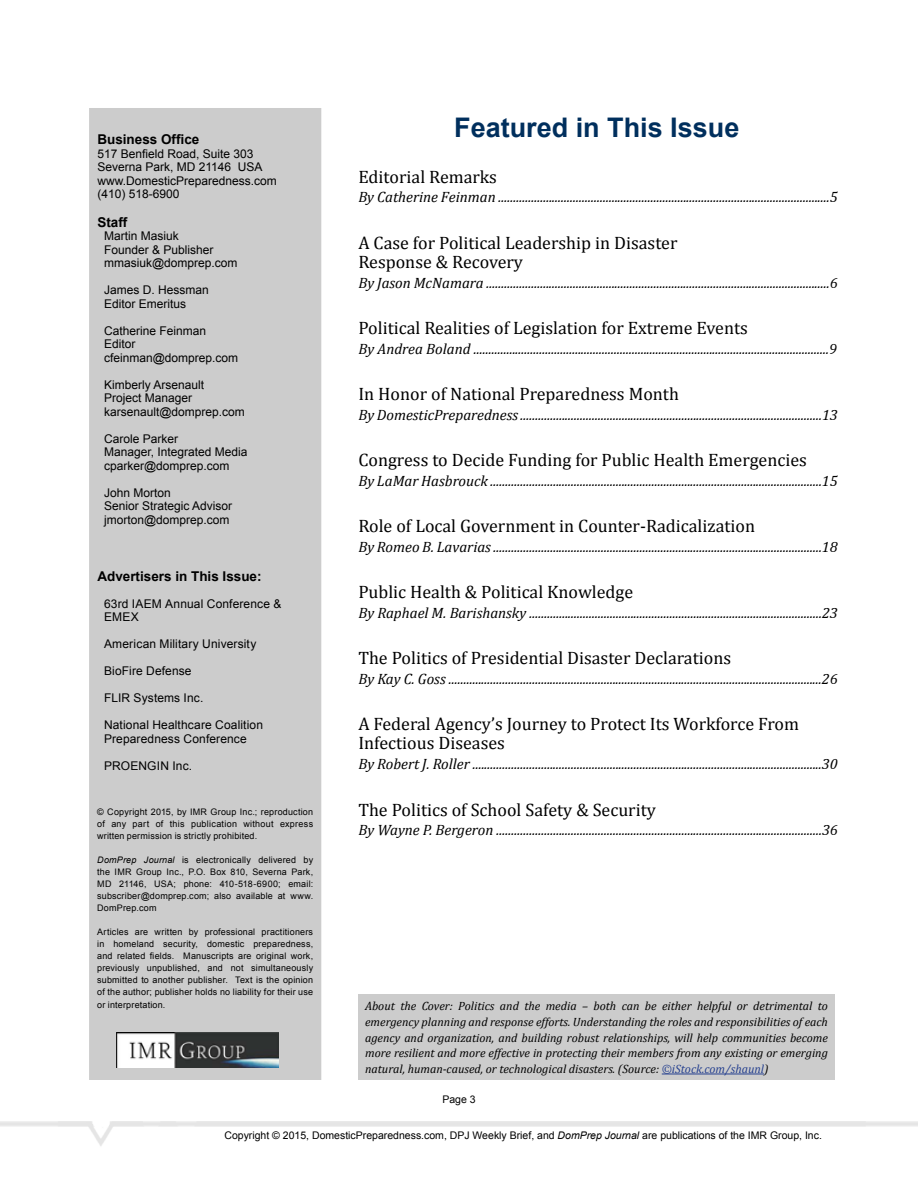
<style>
.page{position:relative;width:918px;height:1188px;background:#fff}
.page>*{position:absolute;margin:0;border:0;box-sizing:border-box;transform-origin:0 0}
.t1{font:700 27px "Arial";color:#002f5d}
.t2{font:18px/19.5px "Cambria";color:#000}
.t3{font:italic 15px "Cambria";color:#000}
.t4{font:700 13.5px "Arial";color:#000}
.t5{font:12px/13.5px "Arial";color:#000}
.t6{font:italic 12px/15.8px "Cambria";color:#000;text-align:justify}
.t7{font:10.5px "Arial";color:#000}
.t8{font:9px/12px "Arial";letter-spacing:.02em;color:#000;text-align:justify}
.s1{font-style:italic}
.s2{color:#25408f}
</style>
<div class="page">
<div style="left:90px;top:109px;width:231px;height:970px;background:#ccc"></div>
<div style="left:89px;top:108px;width:232px;height:972px;border:2px solid #ccc"></div>
<img style="left:116px;top:1033px;width:162px;height:35px">
<div style="left:358px;top:994px;width:477px;height:86px;background:#ccc"></div>
<hr style="left:662px;top:1074px;width:102px;height:1px;background:#25408f">
<p class="t4" style="left:97px;top:131px;width:104px">Business Office</p>
<p class="t5" style="left:97px;top:147px;width:181px">517 Benfield Road, Suite 303<br>Severna Park, MD 21146 USA www.DomesticPreparedness.com (410) 518-6900</p>
<p class="t4" style="left:97px;top:213px;width:31px">Staff</p>
<p class="t5" style="left:104px;top:229px;width:135px">Martin Masiuk<br>Founder &amp; Publisher mmasiuk@domprep.com</p>
<p class="t5" style="left:104px;top:283px;width:106px">James D. Hessman<br>Editor Emeritus</p>
<p class="t5" style="left:104px;top:324px;width:136px">Catherine Feinman<br>Editor cfeinman@domprep.com</p>
<p class="t5" style="left:104px;top:378px;width:142px">Kimberly Arsenault<br>Project Manager karsenault@domprep.com</p>
<p class="t5" style="left:104px;top:432px;width:145px">Carole Parker<br>Manager, Integrated Media cparker@domprep.com</p>
<p class="t5" style="left:104px;top:486px;width:130px">John Morton<br>Senior Strategic Advisor jmorton@domprep.com</p>
<p class="t4" style="left:97px;top:567px;width:166px">Advertisers in This Issue:</p>
<p class="t5" style="left:104px;top:597px;width:179px">63rd IAEM Annual Conference &amp;<br>EMEX</p>
<p class="t5" style="left:104px;top:637px;width:154px">American Military University</p>
<p class="t5" style="left:104px;top:664px;width:89px">BioFire Defense</p>
<p class="t5" style="left:104px;top:691px;width:101px">FLIR Systems Inc.</p>
<p class="t5" style="left:104px;top:718px;width:161px">National Healthcare Coalition<br>Preparedness Conference</p>
<p class="t5" style="left:104px;top:759px;width:90px">PROENGIN Inc.</p>
<p class="t8" style="left:97px;top:806px;width:217px">© Copyright 2015, by IMR Group Inc.; reproduction of any part of this publication without express written permission is strictly prohibited.</p>
<p class="t8" style="left:97px;top:854px;width:217px"><span class="s1">DomPrep Journal</span> is electronically delivered by the IMR Group Inc., P.O. Box 810, Severna Park, MD 21146, USA; phone: 410-518-6900; email: subscriber@domprep.com; also available at www.<br>DomPrep.com</p>
<p class="t8" style="left:97px;top:926px;width:217px">Articles are written by professional practitioners in homeland security, domestic preparedness, and related fields. Manuscripts are original work, previously unpublished, and not simultaneously submitted to another publisher. Text is the opinion of the author; publisher holds no liability for their use</p>
<p class="t8" style="left:97px;top:999px;width:70px">or interpretation.</p>
<h1 class="t1" style="left:454px;top:109px;width:287px">Featured in This Issue</h1>
<p class="t2" style="left:358px;top:167px;width:140px">Editorial Remarks</p>
<p class="t3" style="left:358px;top:188px;width:481px">By Catherine Feinman ...............................................................................................................5</p>
<p class="t2" style="left:358px;top:233px;width:321px">A Case for Political Leadership in Disaster<br>Response &amp; Recovery</p>
<p class="t3" style="left:358px;top:273px;width:481px">By Jason McNamara ...................................................................................................................6</p>
<p class="t2" style="left:358px;top:318px;width:391px">Political Realities of Legislation for Extreme Events</p>
<p class="t3" style="left:358px;top:339px;width:480px">By Andrea Boland .......................................................................................................................9</p>
<p class="t2" style="left:358px;top:384px;width:322px">In Honor of National Preparedness Month</p>
<p class="t3" style="left:358px;top:405px;width:481px">By DomesticPreparedness .....................................................................................................13</p>
<p class="t2" style="left:358px;top:450px;width:450px">Congress to Decide Funding for Public Health Emergencies</p>
<p class="t3" style="left:358px;top:471px;width:481px">By LaMar Hasbrouck ...............................................................................................................15</p>
<p class="t2" style="left:358px;top:516px;width:398px">Role of Local Government in Counter-Radicalization</p>
<p class="t3" style="left:358px;top:537px;width:481px">By Romeo B. Lavarias ..............................................................................................................18</p>
<p class="t2" style="left:358px;top:582px;width:276px">Public Health &amp; Political Knowledge</p>
<p class="t3" style="left:358px;top:603px;width:481px">By Raphael M. Barishansky ..................................................................................................23</p>
<p class="t2" style="left:358px;top:648px;width:374px">The Politics of Presidential Disaster Declarations</p>
<p class="t3" style="left:358px;top:669px;width:481px">By Kay C. Goss .............................................................................................................................26</p>
<p class="t2" style="left:358px;top:714px;width:442px">A Federal Agency’s Journey to Protect Its Workforce From<br>Infectious Diseases</p>
<p class="t3" style="left:358px;top:755px;width:481px">By Robert J. Roller .....................................................................................................................30</p>
<p class="t2" style="left:358px;top:800px;width:299px">The Politics of School Safety &amp; Security</p>
<p class="t3" style="left:358px;top:821px;width:481px">By Wayne P. Bergeron .............................................................................................................36</p>
<p class="t6" style="left:365px;top:998px;width:464px">About the Cover: Politics and the media – both can be either helpful or detrimental to emergency planning and response efforts. Understanding the roles and responsibilities of each agency and organization, and building robust relationships, will help communities become more resilient and more effective in protecting their members from any existing or emerging natural, human-caused, or technological disasters. (Source: <span class="s2">©iStock.com/shaunl</span>)</p>
<p class="t7" style="left:442px;top:1092px;width:35px">Page 3</p>
<p class="t7" style="left:224px;top:1128px;width:599px">Copyright © 2015, DomesticPreparedness.com, DPJ Weekly Brief, and <span class="s1">DomPrep Journal</span> are publications of the IMR Group, Inc.</p>
</div>
